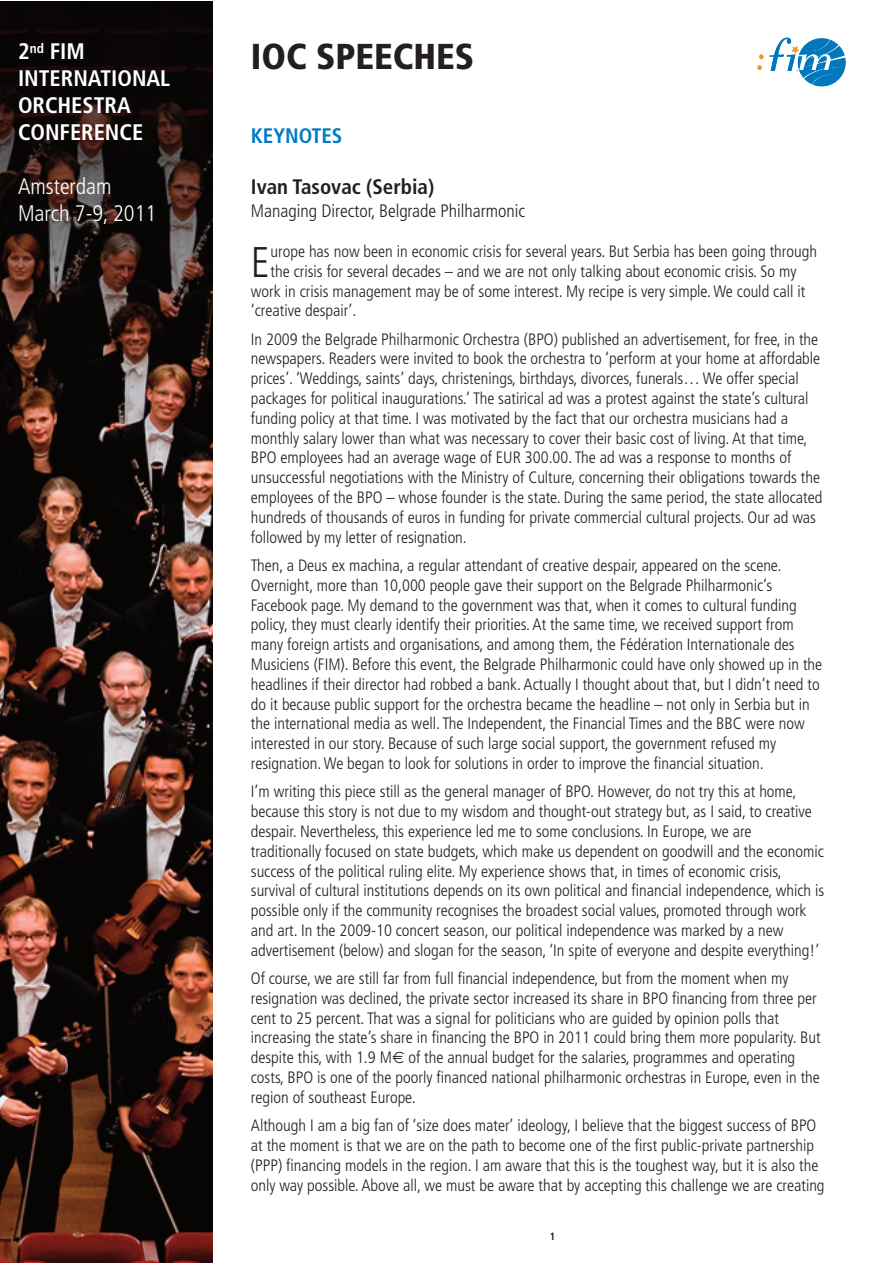
<style>
.page{position:relative;width:893px;height:1263px;background:#fff}
.page>*{position:absolute;margin:0;border:0;box-sizing:border-box;transform-origin:0 0}
.t1{font:300 condensed 42.9px "Frutiger";color:#231f20}
.t2{font:900 condensed 36px "Frutiger";color:#231f20}
.t3{font:700 condensed 22.5px/27px "Frutiger";color:#fff}
.t4{font:300 condensed 22.5px/27px "Frutiger";color:#fff}
.t5{font:700 condensed 21px "Frutiger";color:#231f20}
.t6{font:700 condensed 21px "Frutiger";color:#007bc3}
.t7{font:300 condensed 18px "Frutiger";color:#231f20}
.t8{font:300 condensed 16.5px/19.8px "Frutiger";color:#231f20}
.t9{font:700 condensed 10.5px "Frutiger";color:#231f20}
</style>
<div class="page">
<img style="left:0;top:1px;width:213px;height:1262px">
<svg style="left:757px;top:37px;width:89px;height:49px"></svg>
<h3 class="t3" style="left:18px;top:38px;width:154px">2<sup>nd</sup> FIM<br>INTERNATIONAL<br>ORCHESTRA<br>CONFERENCE</h3>
<h3 class="t4" style="left:18px;top:173px;width:140px">Amsterdam<br>March 7-9, 2011</h3>
<h2 class="t2" style="left:251px;top:35px;width:225px">IOC SPEECHES</h2>
<p class="t6" style="left:251px;top:124px;width:93px">KEYNOTES</p>
<p class="t5" style="left:251px;top:174px;width:185px">Ivan Tasovac (Serbia)</p>
<p class="t7" style="left:251px;top:200px;width:276px">Managing Director, Belgrade Philharmonic</p>
<h1 class="t1" style="left:251px;top:238px;width:21px">E</h1>
<p class="t8" style="left:271px;top:242px;width:548px">urope has now been in economic crisis for several years. But Serbia has been going through</p>
<p class="t8" style="left:271px;top:261px;width:527px">the crisis for several decades – and we are not only talking about economic crisis. So my</p>
<p class="t8" style="left:251px;top:281px;width:556px">work in crisis management may be of some interest. My recipe is very simple.We could call it</p>
<p class="t8" style="left:251px;top:301px;width:107px">‘creative despair’.</p>
<p class="t8" style="left:251px;top:329px;width:573px">In 2009 the Belgrade Philharmonic Orchestra (BPO) published an advertisement, for free, in the newspapers. Readers were invited to book the orchestra to ‘perform at your home at affordable prices’. ‘Weddings, saints’ days, christenings, birthdays, divorces, funerals… We offer special packages for political inaugurations.’ The satirical ad was a protest against the state’s cultural funding policy at that time. I was motivated by the fact that our orchestra musicians had a monthly salary lower than what was necessary to cover their basic cost of living. At that time, BPO employees had an average wage of EUR 300.00. The ad was a response to months of unsuccessful negotiations with the Ministry of Culture, concerning their obligations towards the employees of the BPO – whose founder is the state. During the same period, the state allocated hundreds of thousands of euros in funding for private commercial cultural projects. Our ad was followed by my letter of resignation.</p>
<p class="t8" style="left:251px;top:556px;width:573px">Then, a Deus ex machina, a regular attendant of creative despair, appeared on the scene.<br>Overnight, more than 10,000 people gave their support on the Belgrade Philharmonic’s Facebook page. My demand to the government was that, when it comes to cultural funding policy, they must clearly identify their priorities. At the same time, we received support from many foreign artists and organisations, and among them, the Fédération Internationale des Musiciens (FIM). Before this event, the Belgrade Philharmonic could have only showed up in the headlines if their director had robbed a bank. Actually I thought about that, but I didn’t need to do it because public support for the orchestra became the headline – not only in Serbia but in the international media as well. The Independent, the Financial Times and the BBC were now interested in our story. Because of such large social support, the government refused my resignation.We began to look for solutions in order to improve the financial situation.</p>
<p class="t8" style="left:251px;top:782px;width:575px">I’m writing this piece still as the general manager of BPO. However, do not try this at home, because this story is not due to my wisdom and thought-out strategy but, as I said, to creative despair. Nevertheless, this experience led me to some conclusions. In Europe, we are traditionally focused on state budgets, which make us dependent on goodwill and the economic success of the political ruling elite. My experience shows that, in times of economic crisis, survival of cultural institutions depends on its own political and financial independence, which is possible only if the community recognises the broadest social values, promoted through work and art. In the 2009-10 concert season, our political independence was marked by a new advertisement (below) and slogan for the season, ‘In spite of everyone and despite everything!’</p>
<p class="t8" style="left:251px;top:969px;width:571px">Of course, we are still far from full financial independence, but from the moment when my resignation was declined, the private sector increased its share in BPO financing from three per cent to 25 percent. That was a signal for politicians who are guided by opinion polls that increasing the state’s share in financing the BPO in 2011 could bring them more popularity. But despite this, with 1.9 M of the annual budget for the salaries, programmes and operating costs, BPO is one of the poorly financed national philharmonic orchestras in Europe, even in the region of southeast Europe.</p>
<p class="t8" style="left:251px;top:1116px;width:575px">Although I am a big fan of ‘size does mater’ ideology, I believe that the biggest success of BPO at the moment is that we are on the path to become one of the first public-private partnership (PPP) financing models in the region. I am aware that this is the toughest way, but it is also the only way possible. Above all, we must be aware that by accepting this challenge we are creating</p>
<p class="t9" style="left:550px;top:1230px;width:7px">1</p>
</div>
